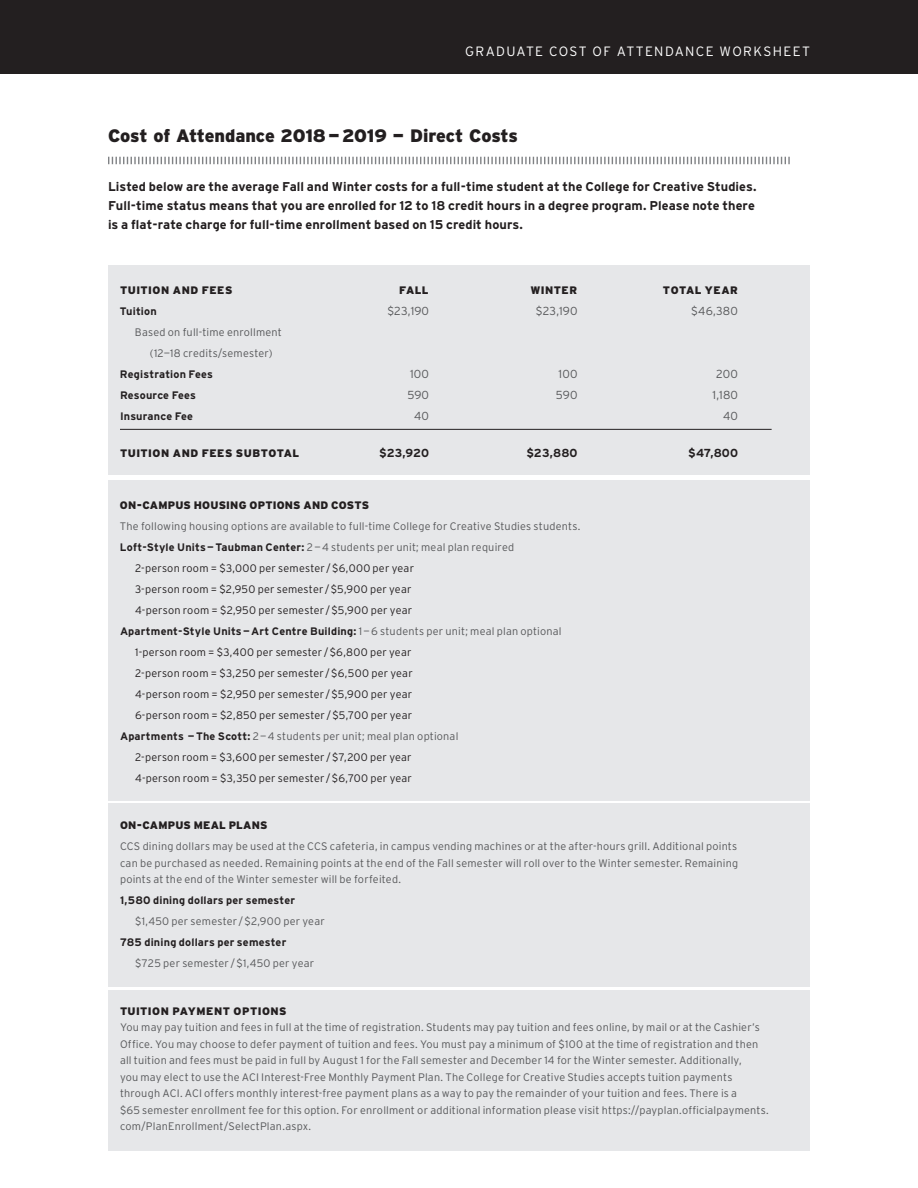
<style>
.page{position:relative;width:918px;height:1188px;background:#fff}
.page>*{position:absolute;margin:0;border:0;box-sizing:border-box;transform-origin:0 0}
.t1{font:900 18px "Interstate";letter-spacing:-.01em;color:#231f20}
.t2{font:300 13.5px "Interstate";letter-spacing:.095em;color:#fff}
.t3{font:700 12.75px/19.2px "Interstate";letter-spacing:.005em;color:#231f20}
.t4{font:300 11.7px "Interstate";letter-spacing:.015em;color:#57585a}
.t5{font:700 11.7px "Interstate";letter-spacing:.005em;color:#231f20}
.t6{font:300 10.8px/16.5px "Interstate";letter-spacing:.015em;color:#57585a;text-align:center}
.t7{font:300 10.8px "Interstate";letter-spacing:.02em;color:#231f20}
.t8{font:700 10.8px "Interstate";letter-spacing:.015em;color:#231f20}
.t9{font:900 10.8px "Interstate";letter-spacing:.035em;color:#231f20}
.t10{font:900 10.8px "Interstate";letter-spacing:.015em;color:#231f20}
.s1{font-weight:700;color:#231f20}
.s2{font-weight:300;color:#57585a}
</style>
<div class="page">
<div style="left:108px;top:990px;width:702px;height:160px;background:#e6e7e9"></div>
<div style="left:108px;top:803px;width:702px;height:184px;background:#e6e7e9"></div>
<div style="left:108px;top:480px;width:702px;height:320px;background:#e6e7e9"></div>
<svg style="left:108px;top:157px;width:682px;height:7px"></svg>
<div style="left:108px;top:266px;width:702px;height:210px;background:#e6e7e9"></div>
<hr style="left:120px;top:429px;width:652px;height:1px;background:#231f20">
<div style="left:0;top:0;width:918px;height:74px;background:#231f20"></div>
<p class="t2" style="left:465px;top:44px;width:346px">GRADUATE COST OF ATTENDANCE WORKSHEET</p>
<h1 class="t1" style="left:108px;top:125px;width:411px">Cost of Attendance 2018—2019 — Direct Costs</h1>
<p class="t3" style="left:108px;top:177px;width:650px">Listed below are the average Fall and Winter costs for a full-time student at the College for Creative Studies.<br>Full-time status means that you are enrolled for 12 to 18 credit hours in a degree program. Please note there is a flat-rate charge for full-time enrollment based on 15 credit hours.</p>
<p class="t9" style="left:120px;top:284px;width:114px">TUITION AND FEES</p>
<p class="t9" style="left:399px;top:284px;width:31px">FALL</p>
<p class="t9" style="left:530px;top:284px;width:48px">WINTER</p>
<p class="t9" style="left:663px;top:284px;width:77px">TOTAL YEAR</p>
<p class="t8" style="left:120px;top:305px;width:38px">Tuition</p>
<p class="t4" style="left:387px;top:304px;width:43px">$23,190</p>
<p class="t4" style="left:536px;top:304px;width:43px">$23,190</p>
<p class="t4" style="left:691px;top:304px;width:48px">$46,380</p>
<p class="t6" style="left:135px;top:321px;width:148px;line-height:21px">Based on full-time enrollment (12—18 credits/semester)</p>
<p class="t8" style="left:120px;top:368px;width:94px">Registration Fees</p>
<p class="t4" style="left:410px;top:367px;width:20px">100</p>
<p class="t4" style="left:559px;top:367px;width:20px">100</p>
<p class="t4" style="left:716px;top:367px;width:23px">200</p>
<p class="t8" style="left:120px;top:389px;width:77px">Resource Fees</p>
<p class="t4" style="left:407px;top:388px;width:23px">590</p>
<p class="t4" style="left:556px;top:388px;width:23px">590</p>
<p class="t4" style="left:713px;top:388px;width:27px">1,180</p>
<p class="t8" style="left:120px;top:410px;width:75px">Insurance Fee</p>
<p class="t4" style="left:414px;top:409px;width:16px">40</p>
<p class="t4" style="left:723px;top:409px;width:16px">40</p>
<p class="t9" style="left:120px;top:447px;width:181px">TUITION AND FEES SUBTOTAL</p>
<p class="t5" style="left:379px;top:446px;width:52px">$23,920</p>
<p class="t5" style="left:526px;top:446px;width:53px">$23,880</p>
<p class="t5" style="left:688px;top:446px;width:51px">$47,800</p>
<p class="t10" style="left:120px;top:499px;width:251px">ON-CAMPUS HOUSING OPTIONS AND COSTS</p>
<p class="t6" style="left:120px;top:518px;width:462px">The following housing options are available to full-time College for Creative Studies students.</p>
<p class="t6" style="left:120px;top:539px;width:396px"><span class="s1">Loft-Style Units—Taubman Center:</span> 2—4 students per unit; meal plan required</p>
<p class="t7" style="left:135px;top:562px;width:281px">2-person room = $3,000 per semester/$6,000 per year</p>
<p class="t7" style="left:135px;top:583px;width:278px">3-person room = $2,950 per semester/$5,900 per year</p>
<p class="t7" style="left:135px;top:604px;width:279px">4-person room = $2,950 per semester/$5,900 per year</p>
<p class="t8" style="left:120px;top:625px;width:443px">Apartment-Style Units—Art Centre Building: <span class="s2">1—6 students per unit; meal plan optional</span></p>
<p class="t7" style="left:135px;top:646px;width:278px">1-person room = $3,400 per semester/$6,800 per year</p>
<p class="t7" style="left:135px;top:667px;width:279px">2-person room = $3,250 per semester/$6,500 per year</p>
<p class="t7" style="left:135px;top:688px;width:279px">4-person room = $2,950 per semester/$5,900 per year</p>
<p class="t7" style="left:135px;top:709px;width:279px">6-person room = $2,850 per semester/$5,700 per year</p>
<p class="t6" style="left:120px;top:728px;width:340px"><span class="s1">Apartments —The Scott:</span> 2—4 students per unit; meal plan optional</p>
<p class="t7" style="left:135px;top:751px;width:278px">2-person room = $3,600 per semester/$7,200 per year</p>
<p class="t7" style="left:135px;top:772px;width:279px">4-person room = $3,350 per semester/$6,700 per year</p>
<p class="t10" style="left:120px;top:819px;width:149px">ON-CAMPUS MEAL PLANS</p>
<p class="t6" style="left:120px;top:838px;width:620px;text-align:justify">CCS dining dollars may be used at the CCS cafeteria, in campus vending machines or at the after-hours grill. Additional points can be purchased as needed. Remaining points at the end of the Fall semester will roll over to the Winter semester. Remaining points at the end of the Winter semester will be forfeited.</p>
<p class="t8" style="left:120px;top:894px;width:177px">1,580 dining dollars per semester</p>
<p class="t6" style="left:135px;top:913px;width:191px">$1,450 per semester/$2,900 per year</p>
<p class="t8" style="left:120px;top:936px;width:168px">785 dining dollars per semester</p>
<p class="t6" style="left:135px;top:955px;width:181px">$725 per semester/$1,450 per year</p>
<p class="t9" style="left:120px;top:1005px;width:168px">TUITION PAYMENT OPTIONS</p>
<p class="t6" style="left:120px;top:1019px;width:650px;text-align:left">You may pay tuition and fees in full at the time of registration. Students may pay tuition and fees online, by mail or at the Cashier’s Office. You may choose to defer payment of tuition and fees. You must pay a minimum of $100 at the time of registration and then all tuition and fees must be paid in full by August 1 for the Fall semester and December 14 for the Winter semester. Additionally,<br>you may elect to use the ACI Interest-Free Monthly Payment Plan. The College for Creative Studies accepts tuition payments through ACI. ACI offers monthly interest-free payment plans as a way to pay the remainder of your tuition and fees. There is a<br>$65 semester enrollment fee for this option. For enrollment or additional information please visit https://payplan.officialpayments. com/PlanEnrollment/SelectPlan.aspx.</p>
</div>
